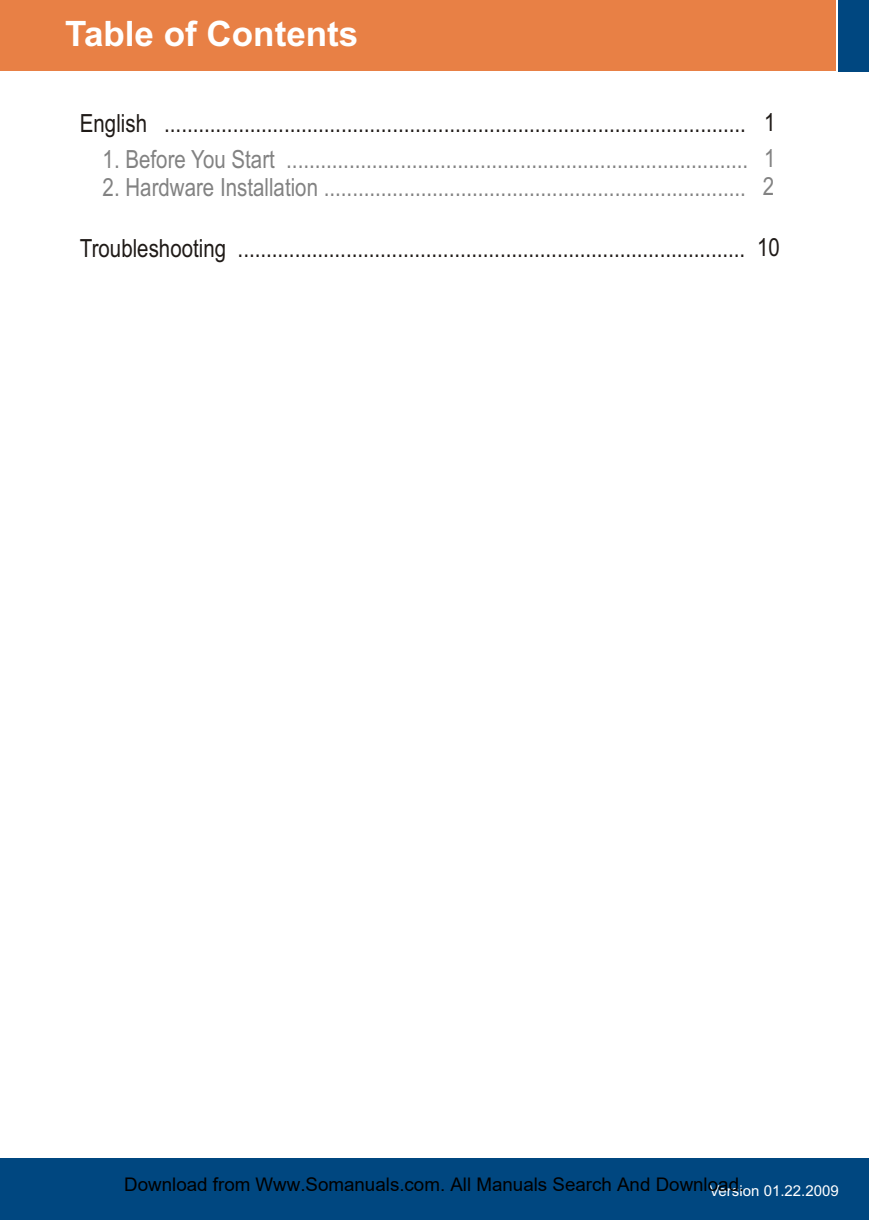
<style>
.page{position:relative;width:869px;height:1220px;background:#fff}
.page>*{position:absolute;margin:0;border:0;box-sizing:border-box;transform-origin:0 0}
.t1{font:700 35px "Arial";color:#fff}
.t2{font:25px "Arial Narrow";color:#1f1a17}
.t3{font:25px/28.5px "Arial Narrow";color:#828282}
.t4{font:18.75px "Arial";color:#000}
.t5{font:15px "Arial";color:#fff}
</style>
<div class="page">
<div style="left:0;top:1158px;width:869px;height:61px;background:#004780"></div>
<div style="left:0;top:0;width:835px;height:71px;background:#e88045"></div>
<div style="left:838px;top:0;width:31px;height:71px;background:#004780"></div>
<h1 class="t1" style="left:65px;top:21px;width:294px">Table of Contents</h1>
<p class="t2" style="left:80px;top:114px;width:667px">English ......................................................................................................</p>
<p class="t3" style="left:103px;top:147px;width:174px">1. Before You Start</p>
<p class="t3" style="left:103px;top:175px;width:644px">2. Hardware Installation ..........................................................................</p>
<p class="t3" style="left:286px;top:147px;width:463px">.................................................................................</p>
<p class="t2" style="left:764px;top:112px;width:13px">1</p>
<p class="t3" style="left:762px;top:146px;width:14px">1<br>2</p>
<p class="t2" style="left:80px;top:239px;width:701px">Troubleshooting ......................................................................................... 10</p>
<p class="t4" style="left:124px;top:1173px;width:621px">Download from Www.Somanuals.com. All Manuals Search And Download.</p>
<p class="t5" style="left:709px;top:1184px;width:131px">Version 01.22.2009</p>
</div>
